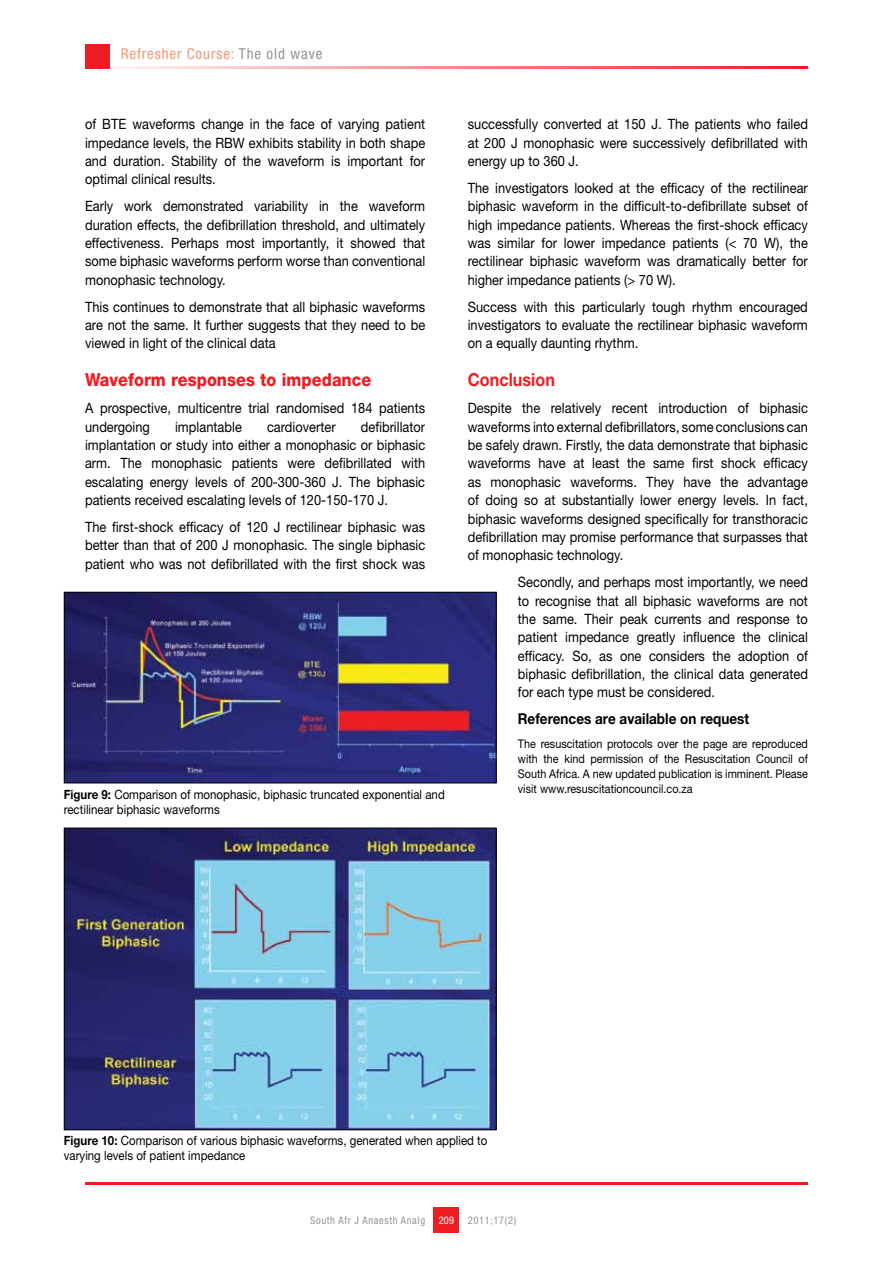
<style>
.page{position:relative;width:893px;height:1263px;background:#fff}
.page>*{position:absolute;margin:0;border:0;box-sizing:border-box;transform-origin:0 0}
.t1{font:800 18px "Helvetica Neue LT Std";color:#ed1d24;scale:.9 1}
.t2{font:700 18px "Helvetica Neue LT Std";color:#ed1d24;scale:.9 1}
.t3{font:700 15px "Helvetica Neue LT Std";color:#000;scale:.9 1}
.t4{font:condensed 15px "Helvetica Neue LT Std";letter-spacing:.06em;color:#f79679}
.t5{font:14.25px/18.3px "Helvetica Neue LT Std";color:#000;text-align:justify;scale:.9 1}
.t6{font:12.75px/15px "Helvetica Neue LT Std";color:#000;scale:.9 1}
.t7{font:12px/15px "Helvetica Neue LT Std";color:#000;text-align:justify;scale:.9 1}
.t8{font:condensed 10.5px "Helvetica Neue LT Std";letter-spacing:.06em;color:#939598}
.t9{font:condensed 10.5px "Helvetica Neue LT Std";color:#fff}
.s1{color:#939598}
.s2{font-weight:700}
</style>
<div class="page">
<hr style="left:85px;top:66px;width:723px;height:2px;background:#ed1d24">
<div style="left:85px;top:44px;width:24px;height:24px;background:#ed1d24"></div>
<div style="left:434px;top:1208px;width:25px;height:25px;background:#ed1d24"></div>
<hr style="left:85px;top:1182px;width:723px;height:2px;background:#ed1d24">
<img style="left:66px;top:594px;width:429px;height:187px">
<div style="left:64px;top:592px;width:433px;height:191px;border:1px solid #000"></div>
<img style="left:66px;top:829px;width:429px;height:299px">
<div style="left:64px;top:827px;width:433px;height:303px;border:1px solid #000"></div>
<p class="t4" style="left:121px;top:45px;width:203px">Refresher Course: <span class="s1">The old wave</span></p>
<p class="t5" style="left:85px;top:115px;width:379px">of BTE waveforms change in the face of varying patient impedance levels, the RBW exhibits stability in both shape and duration. Stability of the waveform is important for optimal clinical results.</p>
<p class="t5" style="left:85px;top:197px;width:379px">Early work demonstrated variability in the waveform duration effects, the defibrillation threshold, and ultimately effectiveness. Perhaps most importantly, it showed that some biphasic waveforms perform worse than conventional monophasic technology.</p>
<p class="t5" style="left:85px;top:297px;width:380px">This continues to demonstrate that all biphasic waveforms are not the same. It further suggests that they need to be viewed in light of the clinical data</p>
<p class="t1" style="left:85px;top:369px;width:320px">Waveform responses to impedance</p>
<p class="t5" style="left:85px;top:399px;width:379px">A prospective, multicentre trial randomised 184 patients undergoing</p>
<p class="t5" style="left:85px;top:417px;width:379px;text-indent:276px">defibrillator implantation or study into either a monophasic or biphasic arm. The monophasic patients were defibrillated with escalating energy levels of 200-300-360 J. The biphasic patients received escalating levels of 120-150-170 J.</p>
<p class="t5" style="left:85px;top:518px;width:379px">The first-shock efficacy of 120 J rectilinear biphasic was better than that of 200 J monophasic. The single biphasic patient who was not defibrillated with the first shock was</p>
<p class="t5" style="left:175px;top:417px;width:76px">implantable</p>
<p class="t5" style="left:267px;top:417px;width:78px">cardioverter</p>
<p class="t6" style="left:64px;top:786px;width:425px"><span class="s2">Figure 9:</span> Comparison of monophasic, biphasic truncated exponential and rectilinear biphasic waveforms</p>
<p class="t5" style="left:468px;top:115px;width:379px">successfully converted at 150 J. The patients who failed at 200 J monophasic were successively defibrillated with energy up to 360 J.</p>
<p class="t5" style="left:468px;top:178px;width:379px">The investigators looked at the efficacy of the rectilinear biphasic waveform in the difficult-to-defibrillate subset of high impedance patients. Whereas the first-shock efficacy was similar for lower impedance patients (&lt; 70 W), the rectilinear biphasic waveform was dramatically better for higher impedance patients (&gt; 70 W).</p>
<p class="t5" style="left:468px;top:297px;width:379px">Success with this particularly tough rhythm encouraged investigators to evaluate the rectilinear biphasic waveform on a equally daunting rhythm.</p>
<p class="t2" style="left:468px;top:369px;width:98px">Conclusion</p>
<p class="t5" style="left:468px;top:399px;width:379px">Despite the relatively recent introduction of biphasic waveforms into external defibrillators, some conclusions can be safely drawn. Firstly, the data demonstrate that biphasic waveforms have at least the same first shock efficacy as monophasic waveforms. They have the advantage of doing so at substantially lower energy levels. In fact, biphasic waveforms designed specifically for transthoracic defibrillation may promise performance that surpasses that of monophasic technology.</p>
<p class="t5" style="left:518px;top:573px;width:324px">Secondly, and perhaps most importantly, we need to recognise that all biphasic waveforms are not the same. Their peak currents and response to patient impedance greatly influence the clinical efficacy. So, as one considers the adoption of biphasic defibrillation, the clinical data generated for each type must be considered.</p>
<p class="t3" style="left:518px;top:710px;width:259px">References are available on request</p>
<p class="t7" style="left:518px;top:736px;width:324px">The resuscitation protocols over the page are reproduced with the kind permission of the Resuscitation Council of South Africa. A new updated publication is imminent. Please visit www.resuscitationcouncil.co.za</p>
<p class="t6" style="left:64px;top:1133px;width:472px"><span class="s2">Figure 10:</span> Comparison of various biphasic waveforms, generated when applied to varying levels of patient impedance</p>
<p class="t8" style="left:310px;top:1214px;width:117px">South Afr J Anaesth Analg</p>
<p class="t9" style="left:439px;top:1214px;width:17px">209</p>
<p class="t8" style="left:468px;top:1214px;width:50px">2011;17(2)</p>
</div>
